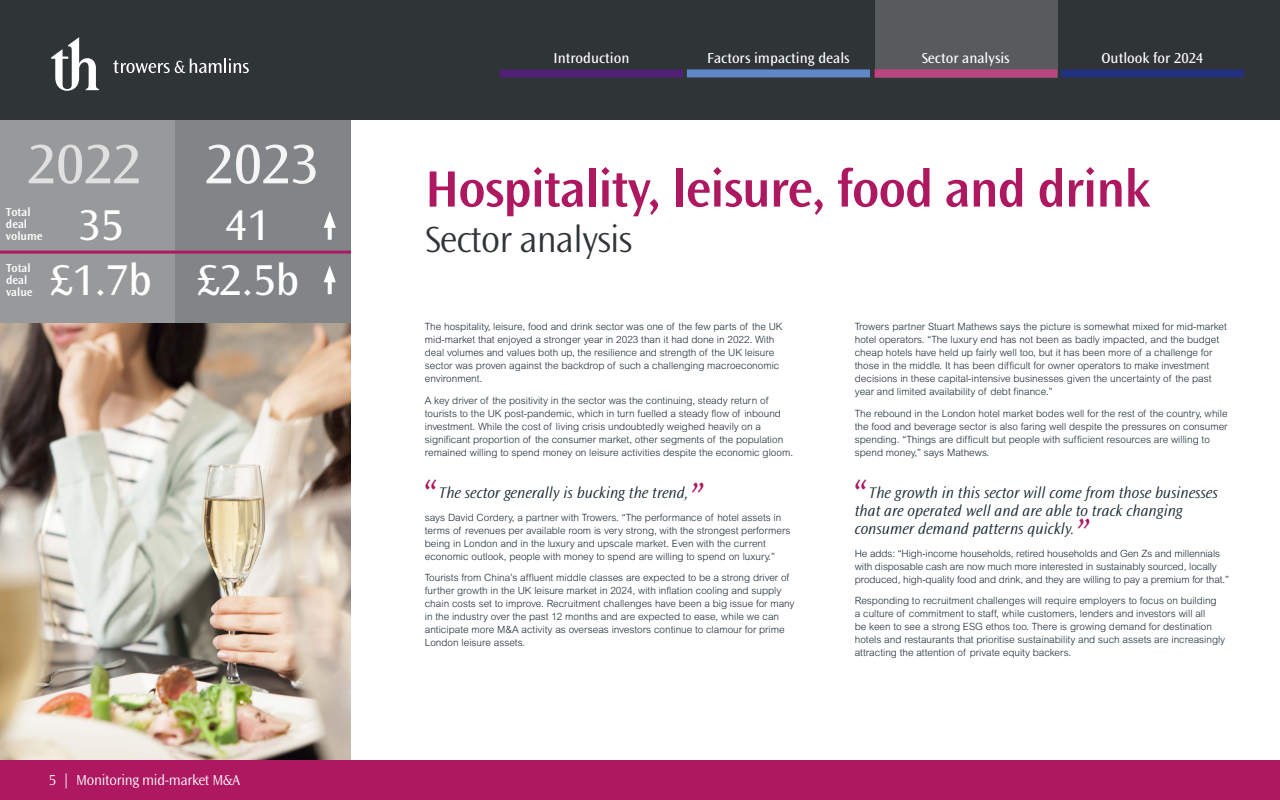
<style>
.page{position:relative;width:1280px;height:800px;background:#fff}
.page>*{position:absolute;margin:0;border:0;box-sizing:border-box;transform-origin:0 0}
.Sub_Heading{font:58px "Ocean Sans Std";color:#e0e0e1}
.Sub_Heading-2{font:58px "Ocean Sans Std";color:#f5f5f5}
.Page_title{font:600 53.2px "Ocean Sans Std";letter-spacing:-.02em;color:#ae1860}
.Sub_Heading-3{font:45px "Ocean Sans Std";color:#fff}
._2_Column_Quote{font:italic 300 40px "Ocean Sans Std";color:#ae1860}
.Page_title-2{font:300 38px "Ocean Sans Std";letter-spacing:-.02em;color:#2f3437}
._2_Column_Quote-2{font:italic 300 16px/18px "Ocean Sans Std";color:#1b2c33}
.t1{font:15px "Ocean Sans Std";color:#fff}
.t2{font:300 15px "Ocean Sans Std";letter-spacing:-.02em;color:#fff}
.Sub_Heading-4{font:600 12px/12px "Ocean Sans Std";color:#fff}
.Body{font:300 10px/13px "Arial MT Std";color:#1b2c33}
</style>
<div class="page">
<div style="left:0;top:0;width:1280px;height:120px;background:#2f3437"></div>
<svg style="left:51px;top:37px;width:48px;height:54px"></svg>
<svg style="left:113px;top:58px;width:136px;height:15px"></svg>
<div style="left:500px;top:69px;width:183px;height:8px;background:#512178"></div>
<div style="left:687px;top:69px;width:183px;height:8px;background:#5f89c6"></div>
<div style="left:1061px;top:69px;width:183px;height:8px;background:#22317f"></div>
<div style="left:0;top:760px;width:1280px;height:40px;background:#ae1860"></div>
<img style="left:0;top:323px;width:351px;height:437px">
<svg style="left:875px;top:0;width:182px;height:77px;background:#615861"></svg>
<div style="left:0;top:120px;width:176px;height:203px;background:#97999b"></div>
<div style="left:176px;top:120px;width:175px;height:203px;background:#828587"></div>
<svg style="left:328px;top:228px;width:4px;height:12px"></svg>
<svg style="left:324px;top:211px;width:12px;height:17px"></svg>
<svg style="left:328px;top:282px;width:4px;height:12px"></svg>
<svg style="left:324px;top:265px;width:12px;height:17px"></svg>
<hr style="left:0;top:251px;width:351px;height:3px;background:#ae1860">
<p class="Sub_Heading" style="left:28px;top:132px;width:115px">2022</p>
<p class="Sub_Heading-2" style="left:205px;top:132px;width:115px">2023</p>
<p class="Sub_Heading-4" style="left:6px;top:207px;width:38px">Total deal volume</p>
<p class="Sub_Heading-3" style="left:79px;top:200px;width:46px">35</p>
<p class="Sub_Heading-3" style="left:226px;top:200px;width:46px">41</p>
<p class="Sub_Heading-4" style="left:6px;top:262px;width:28px">Total deal value</p>
<p class="Sub_Heading-3" style="left:50px;top:256px;width:104px">£1.7b</p>
<p class="Sub_Heading-3" style="left:197px;top:256px;width:104px">£2.5b</p>
<h3 class="t2" style="left:49px;top:772px;width:193px">5 | Monitoring mid-market M&amp;A</h3>
<h3 class="t1" style="left:554px;top:49px;width:77px">Introduction</h3>
<h3 class="t1" style="left:707px;top:49px;width:144px">Factors impacting deals</h3>
<h3 class="t1" style="left:922px;top:49px;width:89px">Sector analysis</h3>
<h3 class="t1" style="left:1101px;top:49px;width:103px">Outlook for 2024</h3>
<p class="Page_title" style="left:425px;top:159px;width:727px">Hospitality, leisure, food and drink</p>
<p class="Page_title-2" style="left:425px;top:219px;width:209px">Sector analysis</p>
<p class="Body" style="left:425px;top:320px;width:359px">The hospitality, leisure, food and drink sector was one of the few parts of the UK mid-market that enjoyed a stronger year in 2023 than it had done in 2022. With deal volumes and values both up, the resilience and strength of the UK leisure sector was proven against the backdrop of such a challenging macroeconomic environment.</p>
<p class="Body" style="left:425px;top:394px;width:370px">A key driver of the positivity in the sector was the continuing, steady return of tourists to the UK post-pandemic, which in turn fuelled a steady flow of inbound investment. While the cost of living crisis undoubtedly weighed heavily on a significant proportion of the consumer market, other segments of the population remained willing to spend money on leisure activities despite the economic gloom.</p>
<p class="_2_Column_Quote" style="left:425px;top:474px;width:20px">“</p>
<p class="_2_Column_Quote-2" style="left:439px;top:484px;width:251px">The sector generally is bucking the trend,</p>
<p class="_2_Column_Quote" style="left:688px;top:477px;width:15px">”</p>
<p class="Body" style="left:425px;top:511px;width:367px">says David Cordery, a partner with Trowers. “The performance of hotel assets in terms of revenues per available room is very strong, with the strongest performers being in London and in the luxury and upscale market. Even with the current economic outlook, people with money to spend are willing to spend on luxury.”</p>
<p class="Body" style="left:425px;top:571px;width:371px">Tourists from China’s affluent middle classes are expected to be a strong driver of further growth in the UK leisure market in 2024, with inflation cooling and supply chain costs set to improve. Recruitment challenges have been a big issue for many in the industry over the past 12 months and are expected to ease, while we can anticipate more M&amp;A activity as overseas investors continue to clamour for prime London leisure assets.</p>
<p class="Body" style="left:855px;top:320px;width:374px">Trowers partner Stuart Mathews says the picture is somewhat mixed for mid-market hotel operators. “The luxury end has not been as badly impacted, and the budget cheap hotels have held up fairly well too, but it has been more of a challenge for those in the middle. It has been difficult for owner operators to make investment decisions in these capital-intensive businesses given the uncertainty of the past year and limited availability of debt finance.”</p>
<p class="Body" style="left:855px;top:407px;width:374px">The rebound in the London hotel market bodes well for the rest of the country, while the food and beverage sector is also faring well despite the pressures on consumer spending. “Things are difficult but people with sufficient resources are willing to spend money,” says Mathews.</p>
<p class="_2_Column_Quote" style="left:855px;top:474px;width:20px">“</p>
<p class="_2_Column_Quote-2" style="left:855px;top:484px;width:364px;text-indent:14px">The growth in this sector will come from those businesses that are operated well and are able to track changing consumer demand patterns quickly.</p>
<p class="_2_Column_Quote" style="left:1075px;top:513px;width:15px">”</p>
<p class="Body" style="left:855px;top:547px;width:376px">He adds: “High-income households, retired households and Gen Zs and millennials with disposable cash are now much more interested in sustainably sourced, locally produced, high-quality food and drink, and they are willing to pay a premium for that.”</p>
<p class="Body" style="left:855px;top:594px;width:372px">Responding to recruitment challenges will require employers to focus on building<br>a culture of commitment to staff, while customers, lenders and investors will all<br>be keen to see a strong ESG ethos too. There is growing demand for destination hotels and restaurants that prioritise sustainability and such assets are increasingly attracting the attention of private equity backers.</p>
</div>
